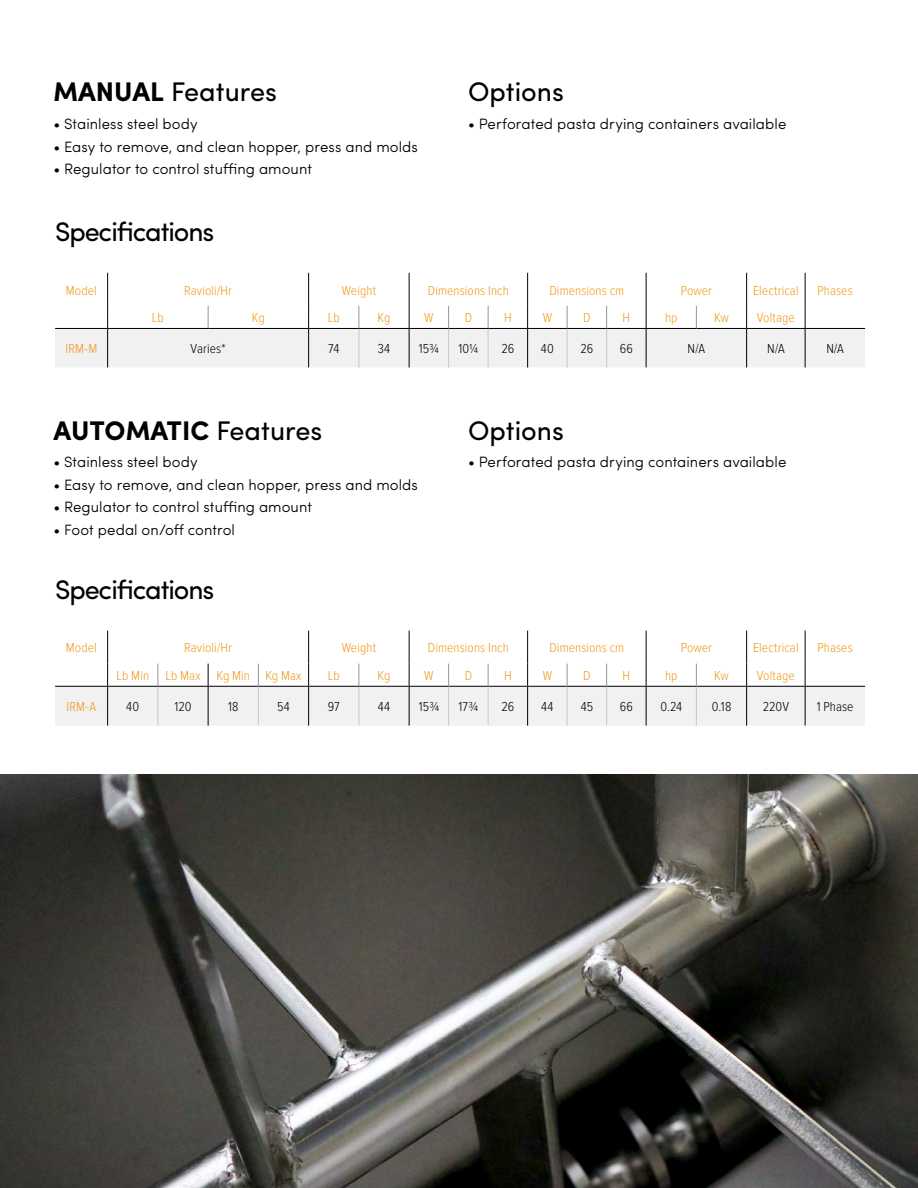
<style>
.page{position:relative;width:918px;height:1188px;background:#fff}
.page>*{position:absolute;margin:0;border:0;box-sizing:border-box;transform-origin:0 0}
.t1{font:27px "Sofia Pro";letter-spacing:-.04em;color:#000}
.t2{font:27px "Sofia Pro";color:#000}
.t3{font:700 27px "Sofia Pro";color:#000}
.t4{font:300 15px "Sofia Pro";letter-spacing:.005em;color:#000}
.t5{font:300 13.5px "Proxima Nova Cond";letter-spacing:.01em;color:#f0991b}
.t6{font:300 13.5px "Proxima Nova Cond";letter-spacing:.01em;color:#000}
.s1{font-weight:700}
.s2{font-weight:400}
</style>
<div class="page">
<img style="left:0;top:774px;width:918px;height:414px">
<hr style="left:107px;top:273px;width:1px;height:33px;background:#000">
<hr style="left:308px;top:273px;width:1px;height:33px;background:#000">
<hr style="left:409px;top:273px;width:1px;height:33px;background:#000">
<hr style="left:527px;top:273px;width:1px;height:33px;background:#000">
<hr style="left:646px;top:273px;width:1px;height:33px;background:#000">
<hr style="left:746px;top:273px;width:1px;height:33px;background:#000">
<hr style="left:805px;top:273px;width:1px;height:33px;background:#000">
<svg style="left:55px;top:306px;width:810px;height:61px"></svg>
<hr style="left:359px;top:329px;width:1px;height:38px;background:#c7c8ca">
<hr style="left:448px;top:329px;width:1px;height:38px;background:#c7c8ca">
<hr style="left:488px;top:329px;width:1px;height:38px;background:#c7c8ca">
<hr style="left:567px;top:329px;width:1px;height:38px;background:#c7c8ca">
<hr style="left:606px;top:329px;width:1px;height:38px;background:#c7c8ca">
<hr style="left:107px;top:631px;width:1px;height:33px;background:#000">
<hr style="left:308px;top:631px;width:1px;height:33px;background:#000">
<hr style="left:409px;top:631px;width:1px;height:33px;background:#000">
<hr style="left:527px;top:631px;width:1px;height:33px;background:#000">
<hr style="left:646px;top:631px;width:1px;height:33px;background:#000">
<hr style="left:746px;top:631px;width:1px;height:33px;background:#000">
<hr style="left:805px;top:631px;width:1px;height:33px;background:#000">
<svg style="left:55px;top:664px;width:810px;height:62px"></svg>
<hr style="left:158px;top:687px;width:1px;height:39px;background:#c7c8ca">
<hr style="left:258px;top:687px;width:1px;height:39px;background:#c7c8ca">
<hr style="left:359px;top:687px;width:1px;height:39px;background:#c7c8ca">
<hr style="left:448px;top:687px;width:1px;height:39px;background:#c7c8ca">
<hr style="left:488px;top:687px;width:1px;height:39px;background:#c7c8ca">
<hr style="left:567px;top:687px;width:1px;height:39px;background:#c7c8ca">
<hr style="left:606px;top:687px;width:1px;height:39px;background:#c7c8ca">
<hr style="left:696px;top:687px;width:1px;height:39px;background:#c7c8ca">
<h1 class="t2" style="left:54px;top:72px;width:225px"><span class="s1">MANUAL</span> Features</h1>
<p class="t4" style="left:54px;top:113px;width:146px">• Stainless steel body</p>
<p class="t4" style="left:54px;top:135px;width:366px">• Easy to remove, and clean hopper, press and molds</p>
<p class="t4" style="left:54px;top:158px;width:260px">• Regulator to control stuffing amount</p>
<h1 class="t1" style="left:55px;top:211px;width:161px">Specifications</h1>
<h1 class="t2" style="left:468px;top:72px;width:97px">Options</h1>
<p class="t4" style="left:468px;top:113px;width:320px">• Perforated pasta drying containers available</p>
<p class="t5" style="left:66px;top:283px;width:33px">Model</p>
<p class="t5" style="left:184px;top:283px;width:49px">Ravioli/Hr</p>
<p class="t5" style="left:342px;top:283px;width:36px">Weight</p>
<p class="t5" style="left:428px;top:283px;width:82px">Dimensions Inch</p>
<p class="t5" style="left:549px;top:283px;width:76px">Dimensions cm</p>
<p class="t5" style="left:681px;top:283px;width:33px">Power</p>
<p class="t5" style="left:753px;top:283px;width:47px">Electrical</p>
<p class="t5" style="left:817px;top:283px;width:37px">Phases</p>
<p class="t5" style="left:152px;top:310px;width:14px">Lb</p>
<p class="t5" style="left:252px;top:310px;width:14px">Kg</p>
<p class="t5" style="left:328px;top:310px;width:14px">Lb</p>
<p class="t5" style="left:378px;top:310px;width:14px">Kg</p>
<p class="t5" style="left:424px;top:310px;width:11px">W</p>
<p class="t5" style="left:465px;top:310px;width:9px">D</p>
<p class="t5" style="left:504px;top:310px;width:9px">H</p>
<p class="t5" style="left:543px;top:310px;width:11px">W</p>
<p class="t5" style="left:583px;top:310px;width:9px">D</p>
<p class="t5" style="left:623px;top:310px;width:9px">H</p>
<p class="t5" style="left:665px;top:310px;width:14px">hp</p>
<p class="t5" style="left:714px;top:310px;width:16px">Kw</p>
<p class="t5" style="left:757px;top:310px;width:39px">Voltage</p>
<p class="t5" style="left:65px;top:341px;width:33px">IRM-M</p>
<p class="t6" style="left:191px;top:341px;width:37px">Varies*</p>
<p class="t6" style="left:328px;top:341px;width:13px">74</p>
<p class="t6" style="left:378px;top:341px;width:14px">34</p>
<p class="t6" style="left:419px;top:341px;width:22px">15¾</p>
<p class="t6" style="left:459px;top:341px;width:21px">10¼</p>
<p class="t6" style="left:501px;top:341px;width:14px">26</p>
<p class="t6" style="left:541px;top:341px;width:15px">40</p>
<p class="t6" style="left:580px;top:341px;width:14px">26</p>
<p class="t6" style="left:620px;top:341px;width:15px">66</p>
<p class="t6" style="left:688px;top:341px;width:19px">N/A</p>
<p class="t6" style="left:767px;top:341px;width:19px">N/A</p>
<p class="t6" style="left:826px;top:341px;width:19px">N/A</p>
<h1 class="t3" style="left:54px;top:410px;width:270px">AUTOMATIC <span class="s2">Features</span></h1>
<p class="t4" style="left:54px;top:451px;width:146px">• Stainless steel body</p>
<p class="t4" style="left:54px;top:474px;width:366px">• Easy to remove, and clean hopper, press and molds</p>
<p class="t4" style="left:54px;top:496px;width:260px">• Regulator to control stuffing amount</p>
<p class="t4" style="left:54px;top:519px;width:183px">• Foot pedal on/off control</p>
<h1 class="t1" style="left:55px;top:570px;width:161px">Specifications</h1>
<h1 class="t2" style="left:468px;top:410px;width:97px">Options</h1>
<p class="t4" style="left:468px;top:451px;width:320px">• Perforated pasta drying containers available</p>
<p class="t5" style="left:66px;top:640px;width:33px">Model</p>
<p class="t5" style="left:184px;top:640px;width:49px">Ravioli/Hr</p>
<p class="t5" style="left:342px;top:640px;width:36px">Weight</p>
<p class="t5" style="left:428px;top:640px;width:82px">Dimensions Inch</p>
<p class="t5" style="left:549px;top:640px;width:76px">Dimensions cm</p>
<p class="t5" style="left:681px;top:640px;width:33px">Power</p>
<p class="t5" style="left:753px;top:640px;width:47px">Electrical</p>
<p class="t5" style="left:817px;top:640px;width:37px">Phases</p>
<p class="t5" style="left:116px;top:668px;width:187px">Lb Min Lb Max Kg Min Kg Max</p>
<p class="t5" style="left:328px;top:668px;width:14px">Lb</p>
<p class="t5" style="left:378px;top:668px;width:14px">Kg</p>
<p class="t5" style="left:424px;top:668px;width:11px">W</p>
<p class="t5" style="left:465px;top:668px;width:9px">D</p>
<p class="t5" style="left:504px;top:668px;width:9px">H</p>
<p class="t5" style="left:543px;top:668px;width:11px">W</p>
<p class="t5" style="left:583px;top:668px;width:9px">D</p>
<p class="t5" style="left:623px;top:668px;width:9px">H</p>
<p class="t5" style="left:665px;top:668px;width:14px">hp</p>
<p class="t5" style="left:714px;top:668px;width:16px">Kw</p>
<p class="t5" style="left:757px;top:668px;width:39px">Voltage</p>
<p class="t5" style="left:67px;top:699px;width:31px">IRM-A</p>
<p class="t6" style="left:126px;top:699px;width:15px">40</p>
<p class="t6" style="left:175px;top:699px;width:19px">120</p>
<p class="t6" style="left:228px;top:699px;width:12px">18</p>
<p class="t6" style="left:277px;top:699px;width:14px">54</p>
<p class="t6" style="left:328px;top:699px;width:13px">97</p>
<p class="t6" style="left:378px;top:699px;width:14px">44</p>
<p class="t6" style="left:419px;top:699px;width:22px">15¾</p>
<p class="t6" style="left:459px;top:699px;width:21px">17¾</p>
<p class="t6" style="left:501px;top:699px;width:14px">26</p>
<p class="t6" style="left:541px;top:699px;width:14px">44</p>
<p class="t6" style="left:581px;top:699px;width:14px">45</p>
<p class="t6" style="left:620px;top:699px;width:15px">66</p>
<p class="t6" style="left:660px;top:699px;width:23px">0.24</p>
<p class="t6" style="left:712px;top:699px;width:21px">0.18</p>
<p class="t6" style="left:763px;top:699px;width:28px">220V</p>
<p class="t6" style="left:817px;top:699px;width:38px">1 Phase</p>
</div>
